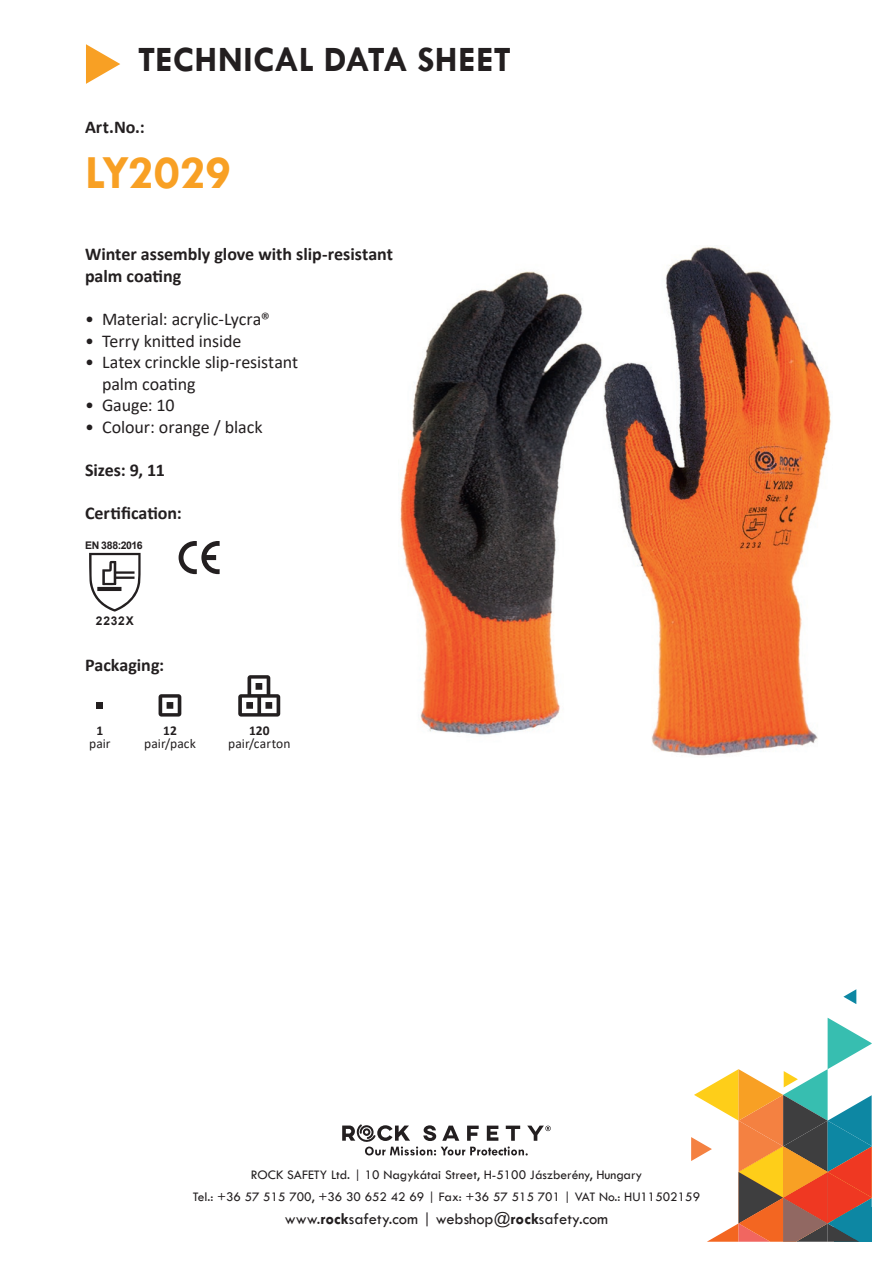
<style>
.page{position:relative;width:893px;height:1263px;background:#fff}
.page>*{position:absolute;margin:0;border:0;box-sizing:border-box;transform-origin:0 0}
.t1{font:700 48px "Tw Cen";letter-spacing:.005em;color:#f8a024}
.t2{font:700 36px "Tw Cen";letter-spacing:.005em;color:#231f20}
.t3{font:18px/21.6px "Calibri";letter-spacing:-.005em;color:#231f20}
.t4{font:700 18px/21.6px "Calibri";color:#231f20}
.t5{font:16.5px "Tw Cen";color:#231f20}
.t6{font:13.5px/22.5px "Tw Cen";color:#231f20;text-align:center}
.t7{font:13.5px "Calibri";letter-spacing:.005em;color:#231f20}
.t8{font:700 13.5px "Calibri";color:#231f20}
.t9{font:700 12px "Arial";letter-spacing:.065em;color:#231f20}
.t10{font:700 10.5px "Arial";letter-spacing:-.03em;color:#231f20}
.s1{font-weight:700}
</style>
<div class="page">
<svg style="left:843px;top:989px;width:13px;height:15px"></svg>
<svg style="left:691px;top:1018px;width:181px;height:224px"></svg>
<svg style="left:342px;top:1124px;width:209px;height:31px"></svg>
<svg style="left:86px;top:44px;width:34px;height:40px"></svg>
<img style="left:400px;top:247px;width:431px;height:509px">
<svg style="left:89px;top:553px;width:52px;height:59px"></svg>
<svg style="left:179px;top:541px;width:41px;height:33px"></svg>
<div style="left:96px;top:702px;width:7px;height:7px;background:#231f20"></div>
<svg style="left:159px;top:694px;width:22px;height:22px"></svg>
<svg style="left:238px;top:675px;width:42px;height:41px"></svg>
<h2 class="t2" style="left:138px;top:38px;width:374px">TECHNICAL DATA SHEET</h2>
<h3 class="t4" style="left:85px;top:116px;width:61px">Art.No.:</h3>
<h1 class="t1" style="left:85px;top:144px;width:147px">LY2029</h1>
<h3 class="t4" style="left:85px;top:243px;width:309px">Winter assembly glove with slip-resistant palm coating</h3>
<h3 class="t3" style="left:85px;top:308px;width:186px">• Material: acrylic-Lycra®</h3>
<h3 class="t3" style="left:85px;top:329px;width:158px">• Terry knitted inside</h3>
<h3 class="t3" style="left:102px;top:351px;width:198px;text-indent:-17px">• Latex crinckle slip-resistant palm coating</h3>
<h3 class="t3" style="left:85px;top:394px;width:91px">• Gauge: 10</h3>
<h3 class="t3" style="left:85px;top:416px;width:179px">• Colour: orange / black</h3>
<h3 class="t4" style="left:85px;top:459px;width:81px">Sizes: 9, 11</h3>
<h3 class="t4" style="left:85px;top:502px;width:98px">Certification:</h3>
<p class="t10" style="left:85px;top:537px;width:59px">EN 388:2016</p>
<p class="t9" style="left:96px;top:612px;width:39px">2232X</p>
<h3 class="t4" style="left:85px;top:654px;width:81px">Packaging:</h3>
<p class="t8" style="left:97px;top:721px;width:8px">1</p>
<p class="t8" style="left:163px;top:721px;width:15px">12</p>
<p class="t8" style="left:249px;top:721px;width:22px">120</p>
<p class="t7" style="left:89px;top:734px;width:23px">pair</p>
<p class="t7" style="left:144px;top:734px;width:53px">pair/pack</p>
<p class="t7" style="left:228px;top:734px;width:64px">pair/carton</p>
<p class="t6" style="left:193px;top:1163px;width:509px">ROCK SAFETY Ltd. | 10 Nagykátai Street, H-5100 Jászberény, Hungary<br>Tel.: +36 57 515 700, +36 30 652 42 69 | Fax: +36 57 515 701 | VAT No.: HU11502159</p>
<p class="t5" style="left:285px;top:1208px;width:325px">www.<span class="s1">rock</span>safety.com | webshop@<span class="s1">rock</span>safety.com</p>
</div>
